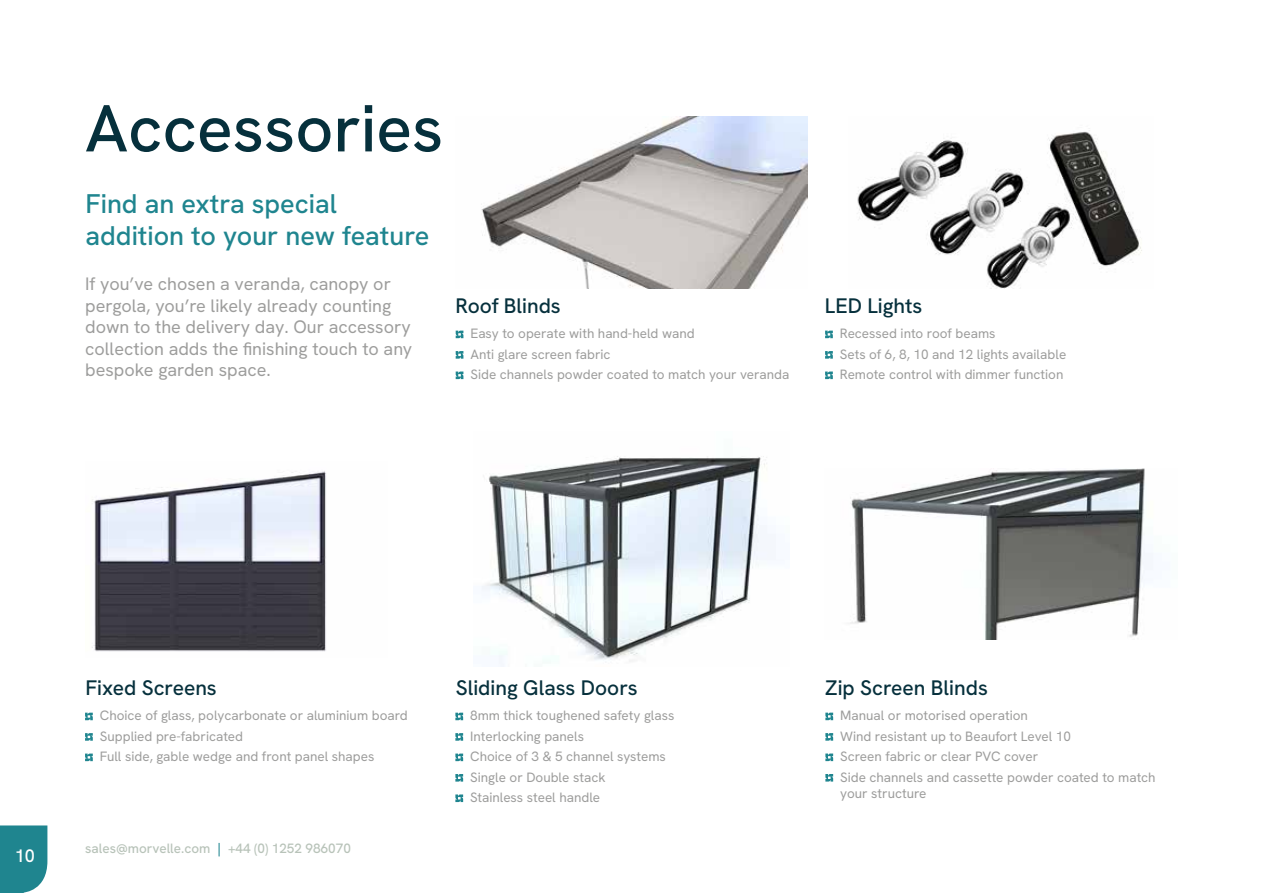
<style>
.page{position:relative;width:1263px;height:893px;background:#fff}
.page>*{position:absolute;margin:0;border:0;box-sizing:border-box;transform-origin:0 0}
.t1{font:66.3px "Hanken Grotesk";color:#06303c}
.t2{font:27px/32.4px "Hanken Grotesk";color:#1f858f}
.t3{font:21px "Hanken Grotesk";color:#06303c}
.t4{font:18px/21.6px "Hanken Grotesk";color:#9d9d9c}
.t5{font:18px "Hanken Grotesk";color:#fff}
.t6{font:13.5px/20.4px "Hanken Grotesk";color:#9d9d9c}
.t7{font:13.5px "Hanken Grotesk";color:#b8c3b9}
.s1{color:#1f858f}
</style>
<div class="page">
<img style="left:482px;top:456px;width:294px;height:211px">
<svg style="left:0;top:825px;width:47px;height:68px;background:#2b8c95"></svg>
<svg style="left:825px;top:713px;width:8px;height:7px"></svg>
<svg style="left:825px;top:733px;width:8px;height:8px"></svg>
<svg style="left:825px;top:753px;width:8px;height:8px"></svg>
<svg style="left:825px;top:774px;width:8px;height:8px"></svg>
<svg style="left:85px;top:713px;width:8px;height:7px"></svg>
<svg style="left:85px;top:733px;width:8px;height:8px"></svg>
<svg style="left:85px;top:754px;width:8px;height:7px"></svg>
<svg style="left:456px;top:331px;width:7px;height:7px"></svg>
<svg style="left:456px;top:351px;width:7px;height:8px"></svg>
<svg style="left:456px;top:371px;width:7px;height:8px"></svg>
<svg style="left:825px;top:331px;width:8px;height:7px"></svg>
<svg style="left:825px;top:351px;width:8px;height:8px"></svg>
<svg style="left:825px;top:371px;width:8px;height:8px"></svg>
<svg style="left:455px;top:713px;width:8px;height:7px"></svg>
<svg style="left:455px;top:733px;width:8px;height:8px"></svg>
<svg style="left:455px;top:754px;width:8px;height:7px"></svg>
<svg style="left:455px;top:774px;width:8px;height:8px"></svg>
<svg style="left:455px;top:794px;width:8px;height:8px"></svg>
<img style="left:850px;top:468px;width:303px;height:172px">
<img style="left:92px;top:471px;width:234px;height:181px">
<img style="left:481px;top:117px;width:327px;height:171px">
<img style="left:857px;top:131px;width:285px;height:157px">
<h1 class="t1" style="left:85px;top:86px;width:360px">Accessories</h1>
<h2 class="t2" style="left:86px;top:186px;width:345px">Find an extra special addition to your new feature</h2>
<h3 class="t4" style="left:85px;top:273px;width:329px">If you’ve chosen a veranda, canopy or pergola, you’re likely already counting down to the delivery day. Our accessory collection adds the finishing touch to any bespoke garden space.</h3>
<h3 class="t3" style="left:456px;top:292px;width:107px">Roof Blinds</h3>
<h3 class="t3" style="left:825px;top:292px;width:99px">LED Lights</h3>
<p class="t6" style="left:470px;top:323px;width:320px">Easy to operate with hand-held wand<br>Anti glare screen fabric<br>Side channels powder coated to match your veranda</p>
<p class="t6" style="left:840px;top:323px;width:228px">Recessed into roof beams<br>Sets of 6, 8, 10 and 12 lights available<br>Remote control with dimmer function</p>
<h3 class="t5" style="left:15px;top:844px;width:22px">10</h3>
<h3 class="t3" style="left:85px;top:674px;width:133px">Fixed Screens</h3>
<h3 class="t3" style="left:825px;top:674px;width:164px">Zip Screen Blinds</h3>
<h3 class="t3" style="left:456px;top:674px;width:183px">Sliding Glass Doors</h3>
<p class="t6" style="left:100px;top:705px;width:309px">Choice of glass, polycarbonate or aluminium board<br>Supplied pre-fabricated<br>Full side, gable wedge and front panel shapes</p>
<p class="t7" style="left:85px;top:840px;width:267px">sales@morvelle.com <span class="s1">|</span> +44 (0) 1252 986070</p>
<p class="t6" style="left:470px;top:705px;width:206px">8mm thick toughened safety glass<br>Interlocking panels<br>Choice of 3 &amp; 5 channel systems<br>Single or Double stack<br>Stainless steel handle</p>
<p class="t6" style="left:840px;top:705px;width:317px">Manual or motorised operation<br>Wind resistant up to Beaufort Level 10<br>Screen fabric or clear PVC cover<br>Side channels and cassette powder coated to match</p>
<p class="t6" style="left:840px;top:783px;width:88px">your structure</p>
</div>
